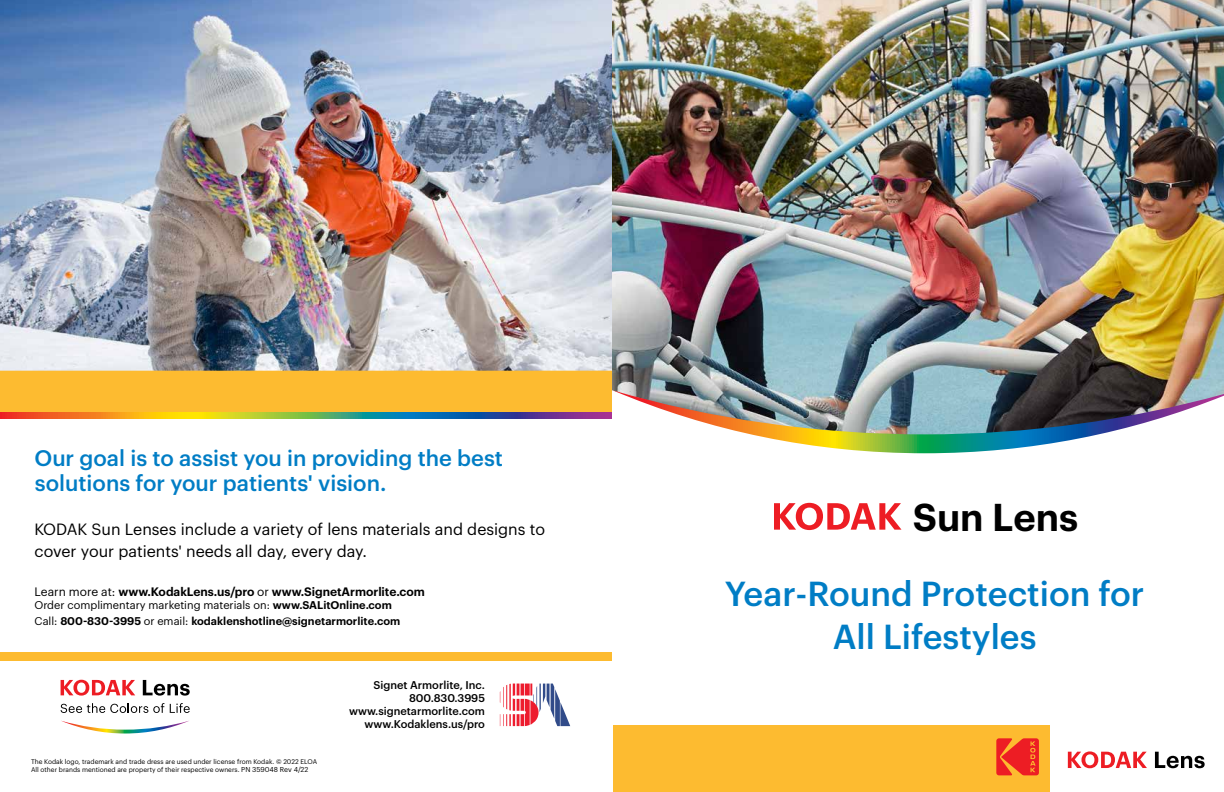
<style>
.page{position:relative;width:1224px;height:792px;background:#fff}
.page>*{position:absolute;margin:0;border:0;box-sizing:border-box;transform-origin:0 0}
.t1{font:600 38px "Graphik";color:#000}
.t2{font:500 34px/43px "Graphik";color:#007dc5;text-align:center}
.t3{font:500 22px/25px "Graphik";color:#007dc5}
.t4{font:16px/22px "Graphik";color:#000}
.t5{font:600 12px "Graphik";letter-spacing:-.005em;color:#000}
.t6{font:600 11px/16px "Graphik";color:#000}
.t7{font:500 11px/13px "Graphik";color:#000;text-align:right}
.t8{font:6.6px/8.4px "Graphik";color:#000}
.s1{font-weight:400}
.s2{font-size:7px}
</style>
<div class="page">
<img style="left:0;top:0;width:612px;height:371px">
<div style="left:614px;top:726px;width:436px;height:66px;background:#fdbb30"></div>
<svg style="left:1068px;top:751px;width:79px;height:17px"></svg>
<svg style="left:1155px;top:752px;width:50px;height:16px"></svg>
<svg style="left:996px;top:738px;width:43px;height:37px;background:#ef3b26"></svg>
<img style="left:612px;top:0;width:612px;height:371px">
<svg style="left:0;top:371px;width:1224px;height:83px"></svg>
<svg style="left:0;top:413px;width:612px;height:5px;background:#8c835b"></svg>
<svg style="left:774px;top:503px;width:128px;height:27px"></svg>
<div style="left:0;top:652px;width:612px;height:9px;background:#fdbb30"></div>
<svg style="left:500px;top:684px;width:70px;height:42px"></svg>
<svg style="left:62px;top:721px;width:127px;height:13px"></svg>
<svg style="left:61px;top:680px;width:74px;height:16px"></svg>
<svg style="left:143px;top:680px;width:47px;height:16px"></svg>
<svg style="left:61px;top:703px;width:103px;height:10px"></svg>
<svg style="left:170px;top:703px;width:20px;height:10px"></svg>
<h3 class="t3" style="left:34px;top:444px;width:470px">Our goal is to assist you in providing the best solutions for your patients' vision.</h3>
<h3 class="t4" style="left:34px;top:517px;width:512px">KODAK Sun Lenses include a variety of lens materials and designs to cover your patients' needs all day, every day.</h3>
<h3 class="t5" style="left:35px;top:583px;width:392px"><span class="s1">Learn more at:</span> www.KodakLens.us/pro <span class="s1">or</span> www.SignetArmorlite.com</h3>
<h3 class="t6" style="left:34px;top:597px;width:367px"><span class="s1">Order complimentary marketing materials on:</span> www.SALitOnline.com<br><span class="s1">Call:</span> 800-830-3995 <span class="s1">or email:</span> kodaklenshotline@signetarmorlite.com</h3>
<p class="t8" style="left:31px;top:756px;width:288px">The Kodak logo, trademark and trade dress are used under license from Kodak. © 2022 ELOA<br>All other brands mentioned are property of their respective owners. <span class="s2">PN 359048 Rev 4/22</span></p>
<h3 class="t7" style="left:349px;top:677px;width:137px">Signet Armorlite, Inc.<br>800.830.3995 www.signetarmorlite.com www.Kodaklens.us/pro</h3>
<h1 class="t1" style="left:913px;top:488px;width:167px">Sun Lens</h1>
<h2 class="t2" style="left:725px;top:569px;width:421px">Year-Round Protection for<br>All Lifestyles</h2>
</div>
